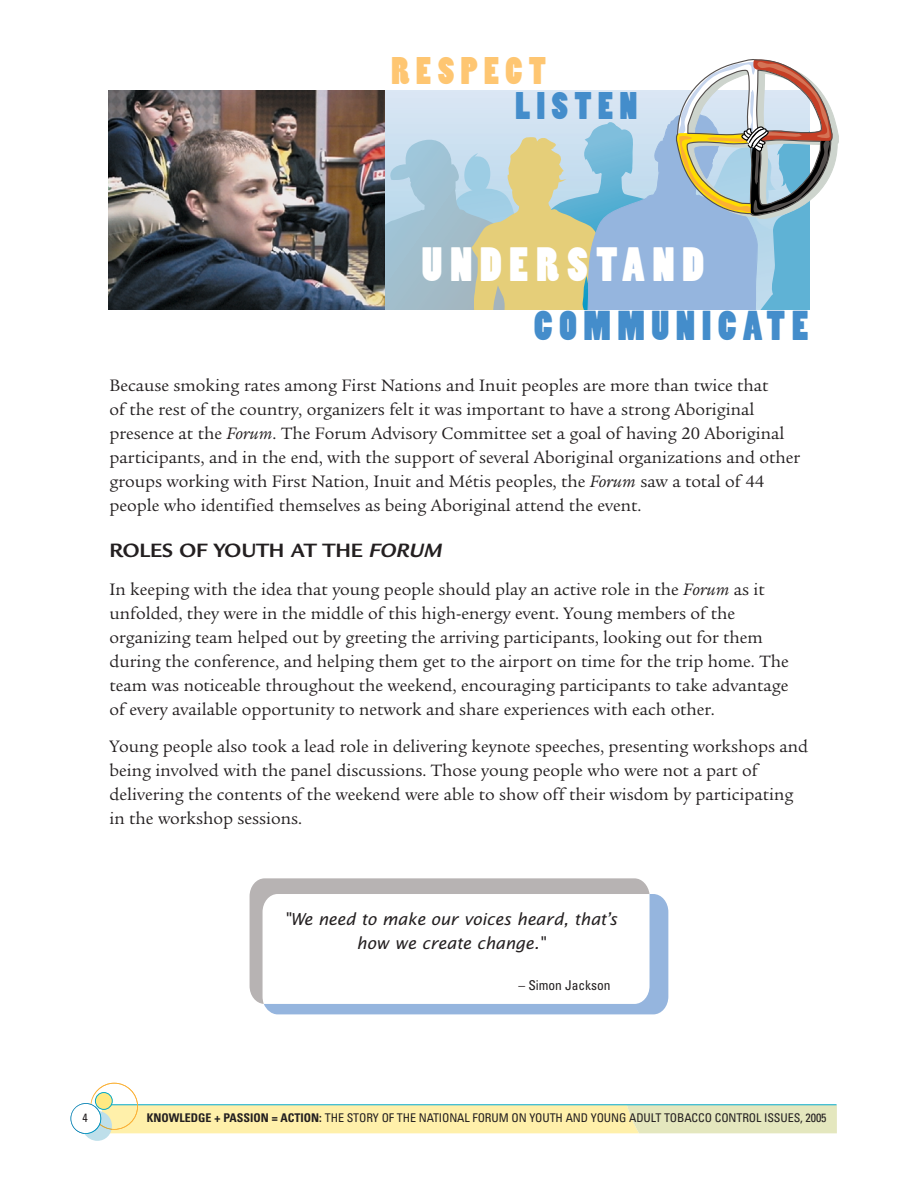
<style>
.page{position:relative;width:918px;height:1188px;background:#fff}
.page>*{position:absolute;margin:0;border:0;box-sizing:border-box;transform-origin:0 0}
.t1{font:45px "Poplar";letter-spacing:.18em;color:#fff}
.t2{font:39px "Poplar";letter-spacing:.18em;color:#448dcb}
.t3{font:36px "Poplar";letter-spacing:.18em;color:#fec672}
.t4{font:36px "Poplar";letter-spacing:.18em;color:#448dcb}
.t5{font:700 21px "Legacy Sans";color:#231f20}
.t6{font:18px/24px "Legacy Serif";color:#231f20}
.t7{font:italic 16.5px/24px "Lucida Sans";letter-spacing:-.005em;color:#231f20;text-align:center}
.t8{font:condensed 13.5px "Univers";letter-spacing:-.005em;color:#231f20}
.t9{font:condensed 12px "Univers";letter-spacing:-.01em;color:#231f20}
.s1{font-style:italic}
.s2{font-weight:700}
</style>
<div class="page">
<svg style="left:71px;top:1083px;width:766px;height:58px"></svg>
<img style="left:108px;top:90px;width:257px;height:219px">
<div style="left:264px;top:894px;width:404px;height:120px;background:#95b5de"></div>
<svg style="left:250px;top:878px;width:400px;height:126px"></svg>
<svg style="left:365px;top:59px;width:474px;height:250px;background:#b8c8cb"></svg>
<h3 class="t3" style="left:392px;top:56px;width:156px">RESPECT</h3>
<h3 class="t4" style="left:515px;top:91px;width:123px">LISTEN</h3>
<h1 class="t1" style="left:422px;top:247px;width:284px">UNDERSTAND</h1>
<h2 class="t2" style="left:534px;top:310px;width:276px">COMMUNICATE</h2>
<p class="t6" style="left:110px;top:375px;width:692px">Because smoking rates among First Nations and Inuit peoples are more than twice that<br>of the rest of the country, organizers felt it was important to have a strong Aboriginal presence at the <span class="s1">Forum</span>. The Forum Advisory Committee set a goal of having 20 Aboriginal participants, and in the end, with the support of several Aboriginal organizations and other groups working with First Nation, Inuit and Métis peoples, the <span class="s1">Forum</span> saw a total of 44 people who identified themselves as being Aboriginal attend the event.</p>
<p class="t5" style="left:110px;top:543px;width:334px">ROLES OF YOUTH AT THE <span class="s1">FORUM</span></p>
<p class="t6" style="left:110px;top:579px;width:681px">In keeping with the idea that young people should play an active role in the <span class="s1">Forum</span> as it unfolded, they were in the middle of this high-energy event. Young members of the organizing team helped out by greeting the arriving participants, looking out for them during the conference, and helping them get to the airport on time for the trip home. The team was noticeable throughout the weekend, encouraging participants to take advantage of every available opportunity to network and share experiences with each other.</p>
<p class="t6" style="left:110px;top:736px;width:700px">Young people also took a lead role in delivering keynote speeches, presenting workshops and being involved with the panel discussions. Those young people who were not a part of delivering the contents of the weekend were able to show off their wisdom by participating in the workshop sessions.</p>
<p class="t7" style="left:284px;top:908px;width:335px">"We need to make our voices heard, that’s how we create change."</p>
<p class="t8" style="left:519px;top:980px;width:93px">– Simon Jackson</p>
<p class="t9" style="left:82px;top:1113px;width:7px">4</p>
<p class="t9" style="left:147px;top:1113px;width:681px"><span class="s2">KNOWLEDGE + PASSION = ACTION:</span> THE STORY OF THE NATIONAL FORUM ON YOUTH AND YOUNG ADULT TOBACCO CONTROL ISSUES, 2005</p>
</div>
